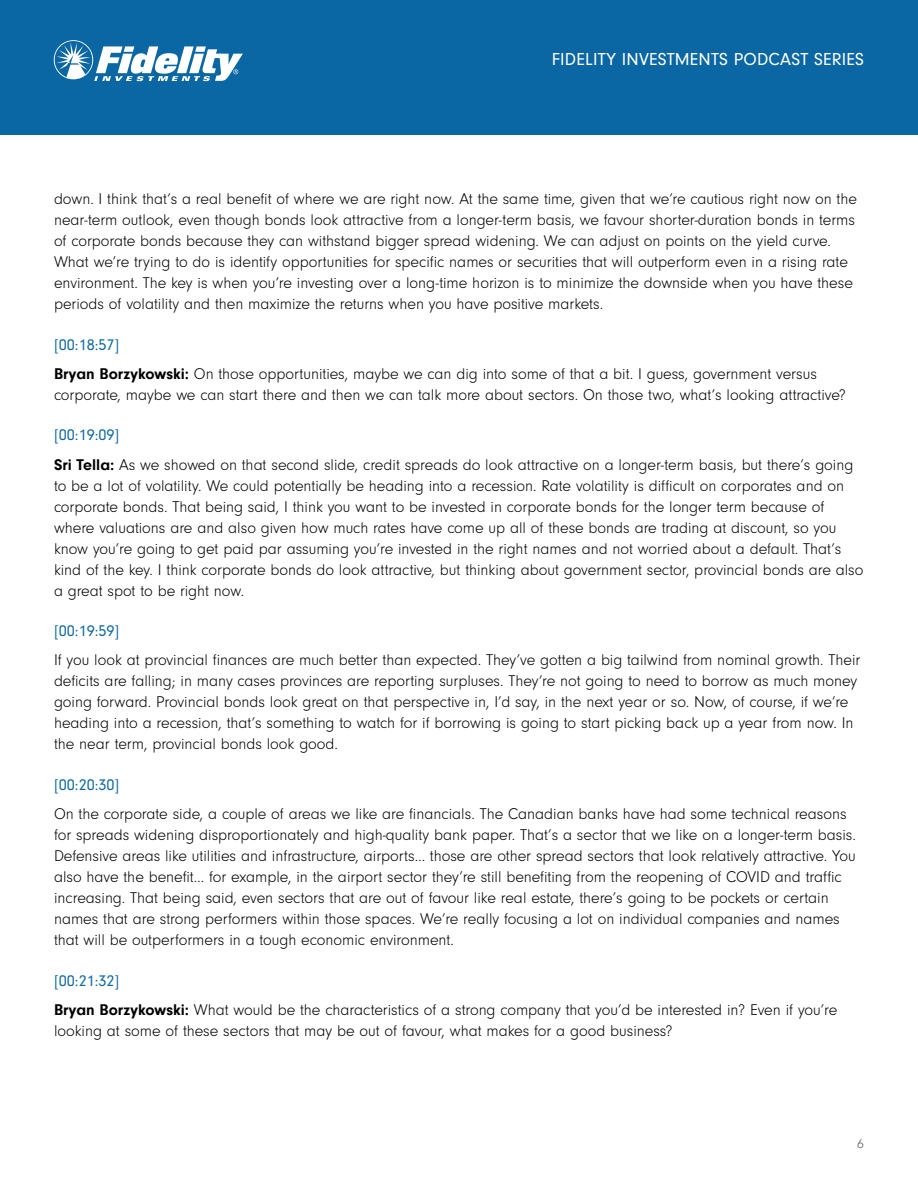
<style>
.page{position:relative;width:918px;height:1188px;background:#fff}
.page>*{position:absolute;margin:0;border:0;box-sizing:border-box;transform-origin:0 0}
.t1{font:18px "Neuzeit Gro";letter-spacing:.01em;color:#fff}
.t2{font:300 16.2px/21px "Neuzeit Gro";color:#000}
.t3{font:16.2px "Neuzeit Gro";color:#0b67a3}
.t4{font:300 13.5px "Neuzeit Gro";color:#58595b}
.s1{font-weight:400;color:#0b67a3}
.s2{font-weight:700}
</style>
<div class="page">
<div style="left:0;top:0;width:918px;height:135px;background:#0b67a3"></div>
<svg style="left:54px;top:40px;width:189px;height:41px"></svg>
<p class="t1" style="left:552px;top:49px;width:314px">FIDELITY INVESTMENTS PODCAST SERIES</p>
<p class="t2" style="left:54px;top:189px;width:805px">down. I think that’s a real benefit of where we are right now. At the same time, given that we’re cautious right now on the near-term outlook, even though bonds look attractive from a longer-term basis, we favour shorter-duration bonds in terms of corporate bonds because they can withstand bigger spread widening. We can adjust on points on the yield curve.<br>What we’re trying to do is identify opportunities for specific names or securities that will outperform even in a rising rate environment. The key is when you’re investing over a long-time horizon is to minimize the downside when you have these periods of volatility and then maximize the returns when you have positive markets.</p>
<p class="t2" style="left:54px;top:330px;width:764px;line-height:29.2px"><span class="s1">[00:18:57]<br></span><span class="s2">Bryan Borzykowski:</span> On those opportunities, maybe we can dig into some of that a bit. I guess, government versus</p>
<p class="t2" style="left:54px;top:384px;width:794px">corporate, maybe we can start there and then we can talk more about sectors. On those two, what’s looking attractive?</p>
<p class="t2" style="left:54px;top:421px;width:801px;line-height:29.2px"><span class="s1">[00:19:09]<br></span><span class="s2">Sri Tella:</span> As we showed on that second slide, credit spreads do look attractive on a longer-term basis, but there’s going</p>
<p class="t2" style="left:54px;top:475px;width:811px">to be a lot of volatility. We could potentially be heading into a recession. Rate volatility is difficult on corporates and on corporate bonds. That being said, I think you want to be invested in corporate bonds for the longer term because of where valuations are and also given how much rates have come up all of these bonds are trading at discount, so you know you’re going to get paid par assuming you’re invested in the right names and not worried about a default. That’s kind of the key. I think corporate bonds do look attractive, but thinking about government sector, provincial bonds are also a great spot to be right now.</p>
<p class="t3" style="left:54px;top:622px;width:67px">[00:19:59]</p>
<p class="t2" style="left:54px;top:650px;width:808px">If you look at provincial finances are much better than expected. They’ve gotten a big tailwind from nominal growth. Their deficits are falling; in many cases provinces are reporting surpluses. They’re not going to need to borrow as much money going forward. Provincial bonds look great on that perspective in, I’d say, in the next year or so. Now, of course, if we’re heading into a recession, that’s something to watch for if borrowing is going to start picking back up a year from now. In the near term, provincial bonds look good.</p>
<p class="t3" style="left:54px;top:776px;width:67px">[00:20:30]</p>
<p class="t2" style="left:54px;top:804px;width:804px">On the corporate side, a couple of areas we like are financials. The Canadian banks have had some technical reasons for spreads widening disproportionately and high-quality bank paper. That’s a sector that we like on a longer-term basis.<br>Defensive areas like utilities and infrastructure, airports… those are other spread sectors that look relatively attractive. You also have the benefit… for example, in the airport sector they’re still benefiting from the reopening of COVID and traffic increasing. That being said, even sectors that are out of favour like real estate, there’s going to be pockets or certain names that are strong performers within those spaces. We’re really focusing a lot on individual companies and names that will be outperformers in a tough economic environment.</p>
<p class="t2" style="left:54px;top:966px;width:785px;line-height:29.2px"><span class="s1">[00:21:32]<br></span><span class="s2">Bryan Borzykowski:</span> What would be the characteristics of a strong company that you’d be interested in? Even if you’re</p>
<p class="t2" style="left:54px;top:1020px;width:620px">looking at some of these sectors that may be out of favour, what makes for a good business?</p>
<p class="t4" style="left:857px;top:1137px;width:8px">6</p>
</div>
